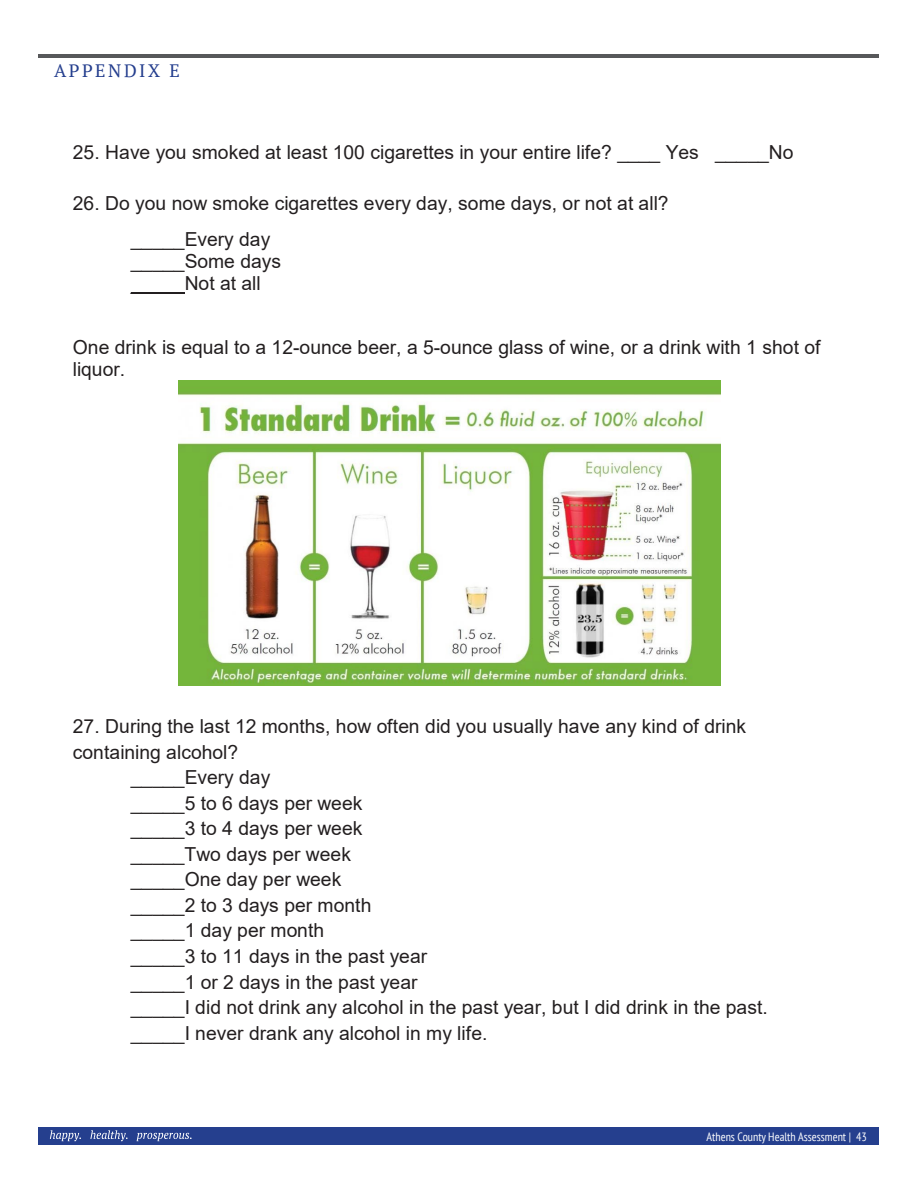
<style>
.page{position:relative;width:918px;height:1188px;background:#fff}
.page>*{position:absolute;margin:0;border:0;box-sizing:border-box;transform-origin:0 0}
.t1{font:19.35px/22.2px "Arial";letter-spacing:.005em;color:#231f20}
.t2{font:18px "PT Serif";letter-spacing:.14em;color:#243e8e}
.t3{font:condensed 12px "PT Sans";color:#fff}
</style>
<div class="page">
<div style="left:39px;top:1127px;width:840px;height:18px;background:#253f8e"></div>
<svg style="left:50px;top:1130px;width:31px;height:11px"></svg>
<svg style="left:90px;top:1130px;width:38px;height:11px"></svg>
<svg style="left:137px;top:1133px;width:55px;height:8px"></svg>
<hr style="left:39px;top:54px;width:840px;height:4px;background:#57585a">
<hr style="left:131px;top:292px;width:54px;height:2px;background:#231f20">
<img style="left:179px;top:380px;width:541px;height:306px">
<p class="t2" style="left:54px;top:59px;width:128px">APPENDIX E</p>
<p class="t1" style="left:73px;top:141px;width:722px">25. Have you smoked at least 100 cigarettes in your entire life? ____ Yes _____No</p>
<p class="t1" style="left:131px;top:186px;width:539px;line-height:35.4px;text-indent:-58px">26. Do you now smoke cigarettes every day, some days, or not at all? _____Every day</p>
<p class="t1" style="left:131px;top:250px;width:152px">_____Some days _____Not at all</p>
<p class="t1" style="left:73px;top:336px;width:749px">One drink is equal to a 12-ounce beer, a 5-ounce glass of wine, or a drink with 1 shot of liquor.</p>
<p class="t1" style="left:73px;top:715px;width:675px">27. During the last 12 months, how often did you usually have any kind of drink</p>
<p class="t1" style="left:73px;top:741px;width:167px">containing alcohol?</p>
<p class="t1" style="left:131px;top:766px;width:141px">_____Every day</p>
<p class="t1" style="left:131px;top:792px;width:233px">_____5 to 6 days per week</p>
<p class="t1" style="left:131px;top:817px;width:233px">_____3 to 4 days per week</p>
<p class="t1" style="left:131px;top:843px;width:222px">_____Two days per week</p>
<p class="t1" style="left:131px;top:868px;width:212px">_____One day per week</p>
<p class="t1" style="left:131px;top:894px;width:242px">_____2 to 3 days per month</p>
<p class="t1" style="left:131px;top:919px;width:195px">_____1 day per month</p>
<p class="t1" style="left:131px;top:945px;width:298px">_____3 to 11 days in the past year</p>
<p class="t1" style="left:131px;top:971px;width:288px">_____1 or 2 days in the past year</p>
<p class="t1" style="left:131px;top:996px;width:639px">_____I did not drink any alcohol in the past year, but I did drink in the past.</p>
<p class="t1" style="left:131px;top:1022px;width:358px">_____I never drank any alcohol in my life.</p>
<p class="t3" style="left:707px;top:1129px;width:162px">Athens County Health Assessment | 43</p>
</div>
